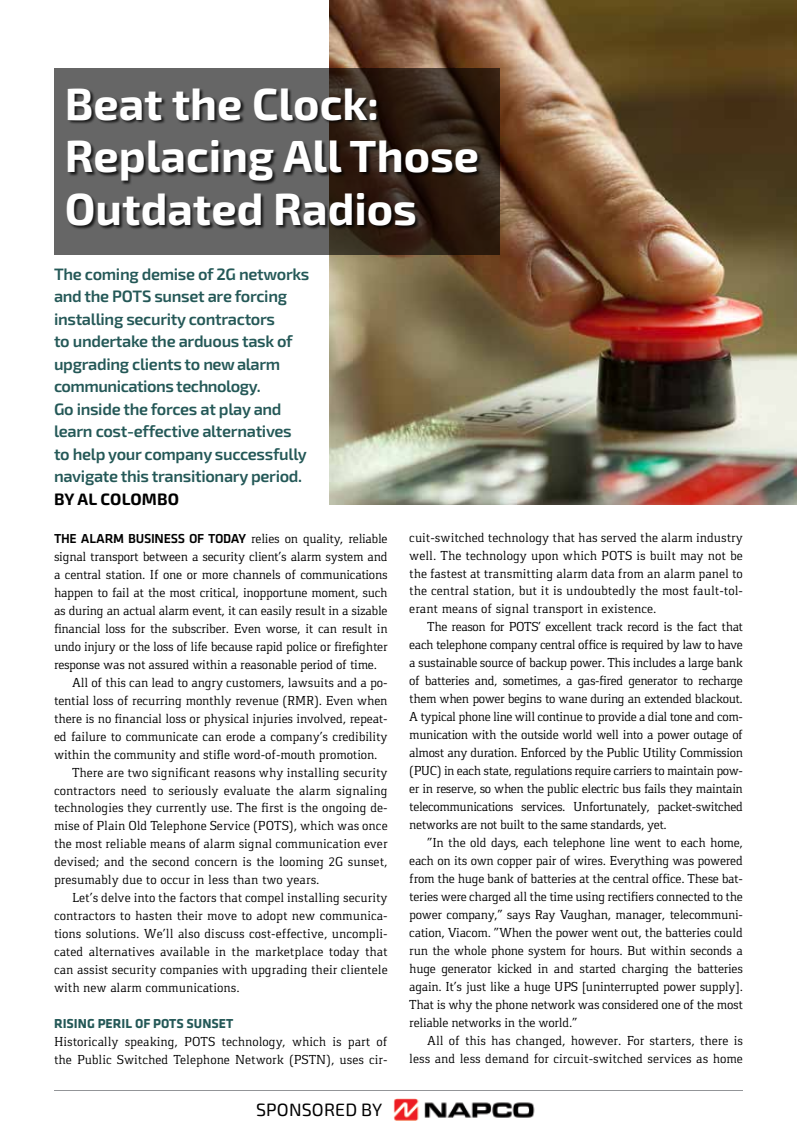
<style>
.page{position:relative;width:797px;height:1134px;background:#fff}
.page>*{position:absolute;margin:0;border:0;box-sizing:border-box;transform-origin:0 0}
.t1{font:700 45px/52.5px "Exo 2.0";color:#fff}
.t2{font:17.85px "Exo 2.0";letter-spacing:.01em;color:#000}
.t3{font:600 16.5px/22.5px "Exo 2.0";letter-spacing:-.02em;color:#245857}
.t4{font:700 16.5px "Exo 2.0";letter-spacing:.01em;color:#000}
.t5{font:13.5px/18px "Gaspar";letter-spacing:-.01em;color:#000;text-align:justify}
.t6{font:700 13.5px "Klavika";color:#245857}
.s1{font-family:"Klavika";font-weight:500}
</style>
<div class="page">
<img style="left:329px;top:0;width:467px;height:505px">
<svg style="left:54px;top:68px;width:445px;height:186px;background:#4f4944"></svg>
<img style="left:393px;top:1099px;width:142px;height:21px">
<hr style="left:54px;top:1090px;width:688px;height:1px;background:#939598">
<div style="left:68px;top:89px;width:414px;height:141px;background:#000;opacity:.75"></div>
<h1 class="t1" style="left:65px;top:79px;width:415px">Beat the Clock:<br>Replacing All Those<br>Outdated Radios</h1>
<p class="t3" style="left:54px;top:263px;width:257px">The coming demise of 2G networks and the POTS sunset are forcing installing security contractors<br>to undertake the arduous task of upgrading clients to new alarm communications technology.<br>Go inside the forces at play and learn cost-effective alternatives to help your company successfully navigate this transitionary period.</p>
<p class="t4" style="left:54px;top:489px;width:126px">BY AL COLOMBO</p>
<p class="t5" style="left:54px;top:529px;width:335px"><span class="s1">THE ALARM BUSINESS OF TODAY</span> relies on quality, reliable</p>
<p class="t5" style="left:54px;top:547px;width:335px">signal transport between a security client’s alarm system and</p>
<p class="t5" style="left:54px;top:565px;width:335px">a central station. If one or more channels of communications</p>
<p class="t5" style="left:54px;top:583px;width:335px">happen to fail at the most critical, inopportune moment, such</p>
<p class="t5" style="left:54px;top:601px;width:335px">as during an actual alarm event, it can easily result in a sizable</p>
<p class="t5" style="left:54px;top:619px;width:335px">financial loss for the subscriber. Even worse, it can result in</p>
<p class="t5" style="left:54px;top:637px;width:335px">undo injury or the loss of life because rapid police or firefighter</p>
<p class="t5" style="left:54px;top:655px;width:324px">response was not assured within a reasonable period of time.</p>
<p class="t5" style="left:72px;top:673px;width:317px">All of this can lead to angry customers, lawsuits and a po-</p>
<p class="t5" style="left:54px;top:691px;width:335px">tential loss of recurring monthly revenue (RMR). Even when</p>
<p class="t5" style="left:54px;top:709px;width:335px">there is no financial loss or physical injuries involved, repeat-</p>
<p class="t5" style="left:54px;top:727px;width:335px">ed failure to communicate can erode a company’s credibility</p>
<p class="t5" style="left:54px;top:745px;width:325px">within the community and stifle word-of-mouth promotion.</p>
<p class="t5" style="left:72px;top:763px;width:317px">There are two significant reasons why installing security</p>
<p class="t5" style="left:54px;top:781px;width:335px">contractors need to seriously evaluate the alarm signaling</p>
<p class="t5" style="left:54px;top:799px;width:335px">technologies they currently use. The first is the ongoing de-</p>
<p class="t5" style="left:54px;top:817px;width:335px">mise of Plain Old Telephone Service (POTS), which was once</p>
<p class="t5" style="left:54px;top:835px;width:335px">the most reliable means of alarm signal communication ever</p>
<p class="t5" style="left:54px;top:853px;width:335px">devised; and the second concern is the looming 2G sunset,</p>
<p class="t5" style="left:54px;top:871px;width:267px">presumably due to occur in less than two years.</p>
<p class="t5" style="left:72px;top:889px;width:317px">Let’s delve into the factors that compel installing security</p>
<p class="t5" style="left:54px;top:907px;width:335px">contractors to hasten their move to adopt new communica-</p>
<p class="t5" style="left:54px;top:925px;width:335px">tions solutions. We’ll also discuss cost-effective, uncompli-</p>
<p class="t5" style="left:54px;top:943px;width:335px">cated alternatives available in the marketplace today that</p>
<p class="t5" style="left:54px;top:961px;width:335px">can assist security companies with upgrading their clientele</p>
<p class="t5" style="left:54px;top:979px;width:187px">with new alarm communications.</p>
<p class="t6" style="left:54px;top:1017px;width:181px">RISING PERIL OF POTS SUNSET</p>
<p class="t5" style="left:54px;top:1033px;width:335px">Historically speaking, POTS technology, which is part of the Public Switched Telephone Network (PSTN), uses cir-</p>
<h2 class="t2" style="left:256px;top:1099px;width:128px">SPONSORED BY</h2>
<p class="t5" style="left:409px;top:528px;width:335px">cuit-switched technology that has served the alarm industry well. The technology upon which POTS is built may not be the fastest at transmitting alarm data from an alarm panel to the central station, but it is undoubtedly the most fault-tol&shy;erant means of signal transport in existence.</p>
<p class="t5" style="left:409px;top:618px;width:335px;text-indent:18px">The reason for POTS’ excellent track record is the fact that each telephone company central office is required by law to have a sustainable source of backup power. This includes a large bank of batteries and, sometimes, a gas-fired generator to recharge them when power begins to wane during an extended blackout.<br>A typical phone line will continue to provide a dial tone and com&shy;munication with the outside world well into a power outage of almost any duration. Enforced by the Public Utility Commission (PUC) in each state, regulations require carriers to maintain pow&shy;er in reserve, so when the public electric bus fails they maintain telecommunications services. Unfortunately, packet-switched networks are not built to the same standards, yet.</p>
<p class="t5" style="left:409px;top:834px;width:335px;text-indent:18px">“In the old days, each telephone line went to each home, each on its own copper pair of wires. Everything was powered from the huge bank of batteries at the central office. These bat&shy;teries were charged all the time using rectifiers connected to the power company,” says Ray Vaughan, manager, telecommuni&shy;cation, Viacom. “When the power went out, the batteries could run the whole phone system for hours. But within seconds a huge generator kicked in and started charging the batteries again. It’s just like a huge UPS [uninterrupted power supply].<br>That is why the phone network was considered one of the most reliable networks in the world.”</p>
<p class="t5" style="left:409px;top:1032px;width:335px;text-align:right">All of this has changed, however. For starters, there is less and less demand for circuit-switched services as home</p>
</div>
